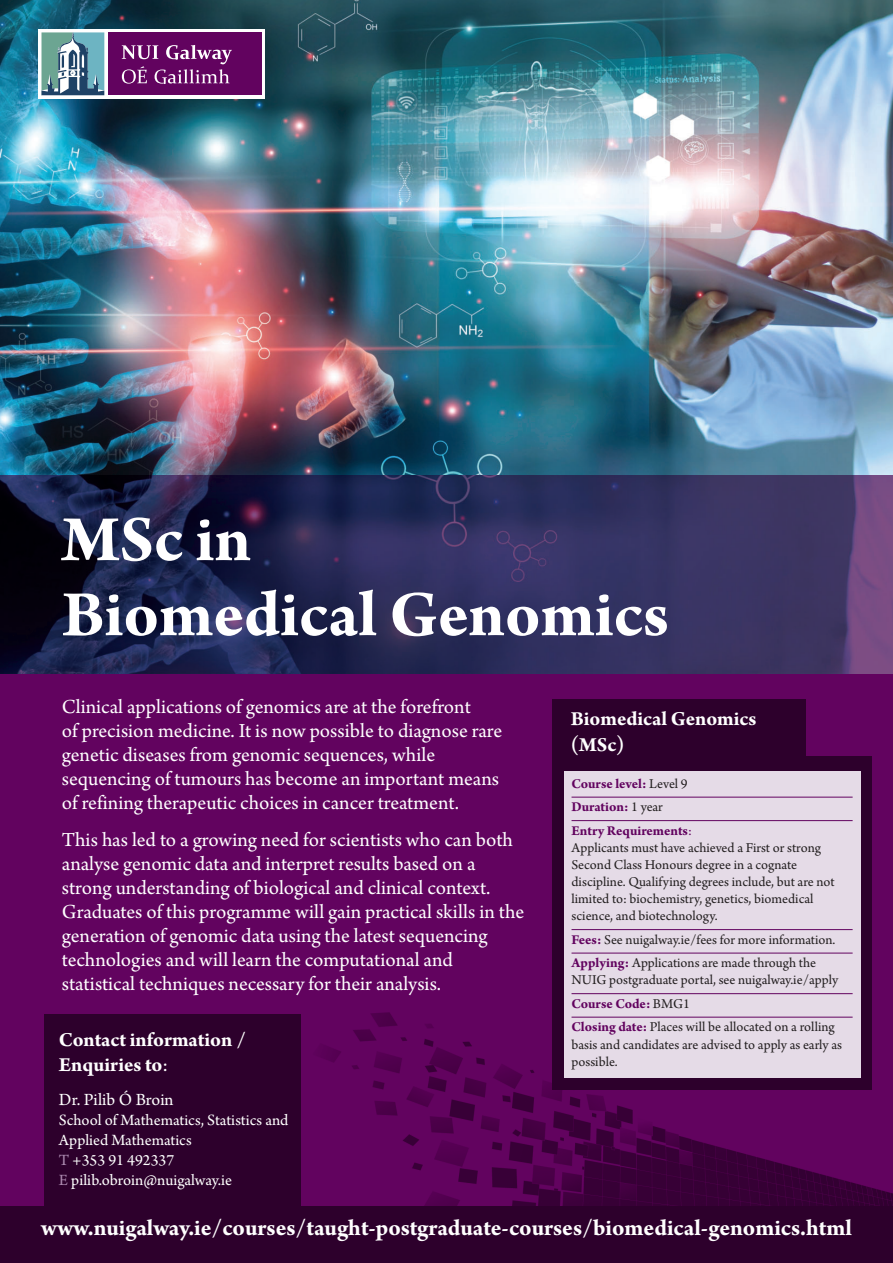
<style>
.page{position:relative;width:893px;height:1263px;background:#fff}
.page>*{position:absolute;margin:0;border:0;box-sizing:border-box;transform-origin:0 0}
.t1{font:700 68.55px/75px "Arno Pro";color:#fff}
.t2{font:700 24px "Arno Pro";color:#fff}
.t3{font:21px/24px "Arno Pro";color:#fff}
.t4{font:700 21px/25.2px "Arno Pro";color:#fff}
.t5{font:18px "Arno Pro";color:#fff}
.t6{font:16.5px/19.8px "Arno Pro";color:#fff}
.t7{font:14.25px/17.1px "Arno Pro";color:#231f20}
.t8{font:700 14.25px/23.5px "Arno Pro";color:#62035f}
.s1{font-weight:400}
.s2{color:#ac8ab0}
.s3{font-weight:400;color:#231f20}
.s4{font-weight:700;color:#62035f}
</style>
<div class="page">
<div style="left:0;top:673px;width:893px;height:590px;background:#62035f"></div>
<img style="left:328px;top:1013px;width:565px;height:193px">
<div style="left:44px;top:1013px;width:257px;height:241px;background:#2d002c"></div>
<div style="left:553px;top:756px;width:319px;height:334px;background:#2d002c"></div>
<div style="left:553px;top:699px;width:253px;height:82px;background:#2d002c"></div>
<img style="left:0;top:0;width:893px;height:475px">
<div style="left:38px;top:29px;width:226px;height:70px;background:#fff"></div>
<div style="left:108px;top:32px;width:153px;height:63px;background:#62035f"></div>
<svg style="left:122px;top:45px;width:110px;height:39px"></svg>
<svg style="left:42px;top:32px;width:62px;height:63px;background:#719ca6"></svg>
<div style="left:0;top:1206px;width:893px;height:57px;background:#2d002c"></div>
<div style="left:564px;top:771px;width:296px;height:307px;background:#e5dbe7"></div>
<hr style="left:571px;top:797px;width:282px;height:1px;background:#62035f">
<hr style="left:571px;top:820px;width:282px;height:1px;background:#62035f">
<hr style="left:571px;top:929px;width:282px;height:1px;background:#62035f">
<hr style="left:571px;top:953px;width:282px;height:1px;background:#62035f">
<hr style="left:571px;top:993px;width:282px;height:1px;background:#62035f">
<hr style="left:571px;top:1017px;width:282px;height:1px;background:#62035f">
<img style="left:0;top:475px;width:893px;height:198px">
<h1 class="t1" style="left:62px;top:509px;width:609px">MSc in<br>Biomedical Genomics</h1>
<p class="t3" style="left:62px;top:697px;width:442px">Clinical applications of genomics are at the forefront<br>of precision medicine. It is now possible to diagnose rare genetic diseases from genomic sequences, while sequencing of tumours has become an important means of refining therapeutic choices in cancer treatment.</p>
<p class="t3" style="left:62px;top:829px;width:464px">This has led to a growing need for scientists who can both analyse genomic data and interpret results based on a strong understanding of biological and clinical context.<br>Graduates of this programme will gain practical skills in the generation of genomic data using the latest sequencing technologies and will learn the computational and statistical techniques necessary for their analysis.</p>
<p class="t4" style="left:59px;top:1029px;width:189px">Contact information /<br>Enquiries to<span class="s1">:</span></p>
<p class="t5" style="left:59px;top:1092px;width:116px">Dr. Pilib Ó Broin</p>
<p class="t6" style="left:59px;top:1112px;width:231px">School of Mathematics, Statistics and<br>Applied Mathematics<br><span class="s2">T</span> +353 91 492337<br><span class="s2">E</span> pilib.obroin@nuigalway.ie</p>
<p class="t4" style="left:571px;top:708px;width:187px">Biomedical Genomics (MSc)</p>
<p class="t8" style="left:571px;top:773px;width:122px">Course level: <span class="s3">Level 9<br></span>Duration: <span class="s3">1 year<br></span>Entry Requirements<span class="s1">:</span></p>
<p class="t7" style="left:571px;top:840px;width:265px">Applicants must have achieved a First or strong Second Class Honours degree in a cognate discipline. Qualifying degrees include, but are not limited to: biochemistry, genetics, biomedical science, and biotechnology.</p>
<p class="t7" style="left:571px;top:929px;width:265px;line-height:23.5px"><span class="s4">Fees:</span> See nuigalway.ie/fees for more information.<br><span class="s4">Applying:</span> Applications are made through the</p>
<p class="t7" style="left:571px;top:970px;width:268px;line-height:23.5px">NUIG postgraduate portal, see nuigalway.ie/apply<br><span class="s4">Course Code:</span> BMG1<br><span class="s4">Closing date:</span> Places will be allocated on a rolling</p>
<p class="t7" style="left:571px;top:1037px;width:272px">basis and candidates are advised to apply as early as possible.</p>
<p class="t2" style="left:41px;top:1219px;width:812px">www.nuigalway.ie/courses/taught-postgraduate-courses/biomedical-genomics.html</p>
</div>
